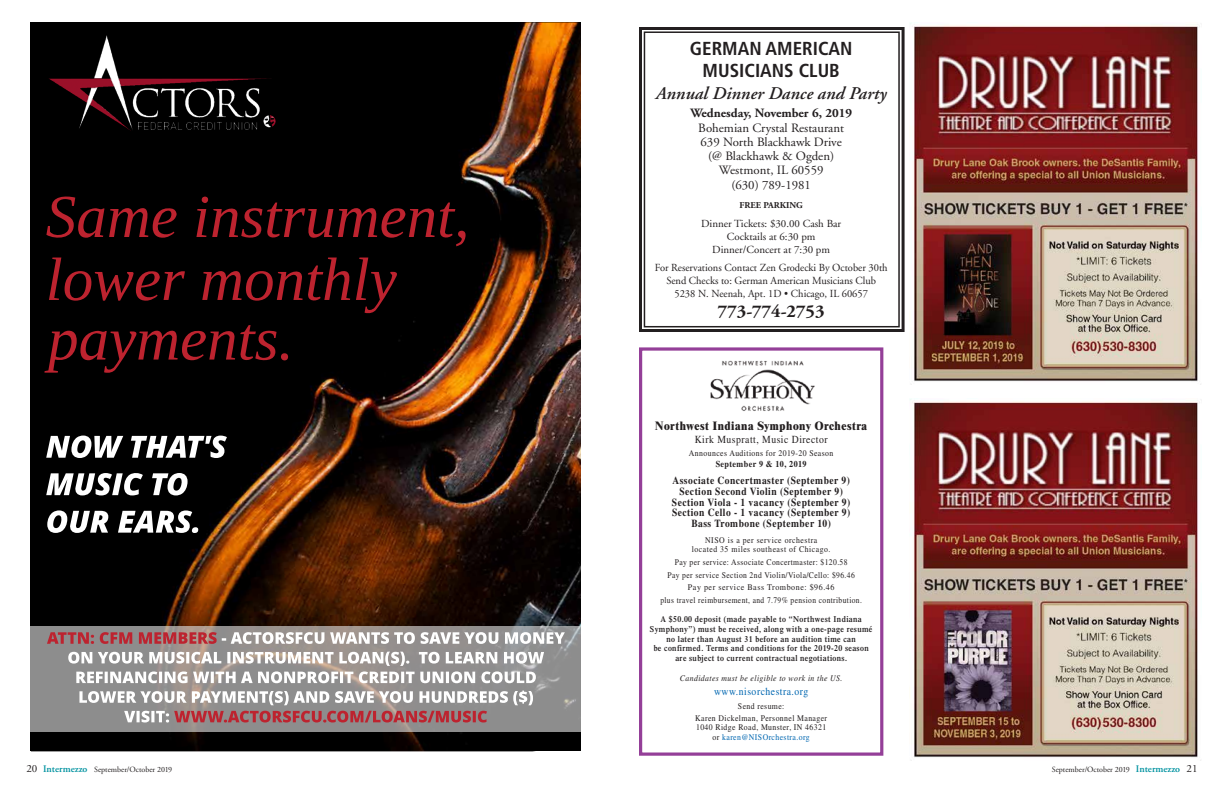
<style>
.page{position:relative;width:1224px;height:792px;background:#fff}
.page>*{position:absolute;margin:0;border:0;box-sizing:border-box;transform-origin:0 0}
.t1{font:700 condensed 18.8px/22.6px "Frutiger";color:#231f20;text-align:center}
.t2{font:700 18px "Adobe Garamond";color:#231f20}
.t3{font:italic 600 17.9px "Adobe Garamond";color:#231f20}
.t4{font:12.7px/14.1px "Adobe Garamond";color:#231f20;text-align:center}
.t5{font:700 12.7px "Adobe Garamond";color:#231f20}
.t6{font:800 11.9px "Times";letter-spacing:.05em;color:#231f20;scale:.9 1}
.t7{font:10.8px/13px "Adobe Garamond";color:#231f20;text-align:center}
.t8{font:700 10.8px/10.8px "Times";letter-spacing:.05em;color:#231f20;text-align:center;scale:.88 1}
.t9{font:10.8px "Times";letter-spacing:.05em;color:#231f20;scale:.9 1}
.t10{font:10.8px "Times";letter-spacing:.05em;color:#0067b1;scale:.9 1}
.t11{font:700 9px "Times";letter-spacing:.05em;color:#231f20;scale:.9 1}
.t12{font:700 8.9px "Adobe Garamond";color:#231f20}
.t13{font:600 8.6px/9.7px "Times";letter-spacing:.05em;color:#231f20;text-align:center;scale:.9 1}
.t14{font:8.6px/9.9px "Times";letter-spacing:.05em;color:#231f20;text-align:center;scale:.9 1}
.t15{font:8.6px/12.6px "Times";letter-spacing:.05em;color:#231f20;text-align:center;scale:.88 1}
.t16{font:italic 8.6px "Times";letter-spacing:.05em;color:#231f20;scale:.9 1}
.t17{font:8px "Adobe Garamond";color:#231f20}
.s1{color:#0067b1}
.s2{font-size:11px}
.s3{font-weight:600;font-size:10px;color:#0092a0}
</style>
<div class="page">
<img style="left:31px;top:22px;width:550px;height:729px">
<div style="left:39px;top:184px;width:464px;height:63px;background:#000"></div>
<svg style="left:46px;top:195px;width:131px;height:45px;background:#2f080b"></svg>
<svg style="left:196px;top:197px;width:273px;height:49px;background:#270709"></svg>
<svg style="left:46px;top:436px;width:77px;height:22px"></svg>
<svg style="left:131px;top:436px;width:96px;height:22px"></svg>
<svg style="left:46px;top:472px;width:97px;height:23px"></svg>
<svg style="left:152px;top:473px;width:36px;height:22px"></svg>
<svg style="left:47px;top:510px;width:61px;height:23px"></svg>
<svg style="left:118px;top:510px;width:80px;height:23px"></svg>
<img style="left:39px;top:247px;width:542px;height:82px">
<svg style="left:49px;top:258px;width:136px;height:43px;background:#2c080b"></svg>
<svg style="left:202px;top:258px;width:148px;height:44px;background:#31090c"></svg>
<svg style="left:356px;top:258px;width:43px;height:49px;background:#2a070a"></svg>
<div style="left:31px;top:627px;width:550px;height:105px;background:#dbdbdb;opacity:.65"></div>
<svg style="left:47px;top:632px;width:47px;height:12px"></svg>
<svg style="left:100px;top:632px;width:32px;height:12px"></svg>
<svg style="left:139px;top:631px;width:185px;height:13px"></svg>
<svg style="left:330px;top:632px;width:85px;height:12px"></svg>
<svg style="left:421px;top:632px;width:77px;height:12px"></svg>
<svg style="left:505px;top:632px;width:60px;height:12px"></svg>
<svg style="left:68px;top:652px;width:476px;height:31px"></svg>
<svg style="left:79px;top:691px;width:250px;height:14px"></svg>
<svg style="left:335px;top:691px;width:78px;height:12px"></svg>
<svg style="left:419px;top:691px;width:114px;height:14px"></svg>
<svg style="left:124px;top:711px;width:363px;height:12px;background:#a9656a"></svg>
<img style="left:45px;top:31px;width:238px;height:111px">
<img style="left:41px;top:307px;width:535px;height:81px">
<svg style="left:44px;top:325px;width:233px;height:49px;background:#2a070a"></svg>
<div style="left:281px;top:353px;width:7px;height:7px;background:#bd232f;border-radius:50%"></div>
<img style="left:910px;top:399px;width:291px;height:362px">
<img style="left:910px;top:23px;width:290px;height:359px">
<div style="left:639px;top:347px;width:244px;height:409px;border:3px solid #943f98"></div>
<img style="left:710px;top:360px;width:105px;height:51px">
<div style="left:639px;top:27px;width:266px;height:305px;border:3px solid #231f20"></div>
<div style="left:644px;top:31px;width:256px;height:296px;border:2px solid #231f20"></div>
<h1 class="t1" style="left:690px;top:37px;width:164px">GERMAN AMERICAN<br>MUSICIANS CLUB</h1>
<h3 class="t3" style="left:656px;top:83px;width:232px">Annual Dinner Dance and Party</h3>
<h3 class="t5" style="left:690px;top:107px;width:163px">Wednesday, November 6, 2019</h3>
<h3 class="t4" style="left:698px;top:121px;width:147px">Bohemian Crystal Restaurant<br>639 North Blackhawk Drive (@ Blackhawk &amp; Ogden)<br>Westmont, IL 60559</h3>
<h3 class="t4" style="left:731px;top:178px;width:81px">(630) 789-1981</h3>
<p class="t12" style="left:740px;top:200px;width:65px">FREE PARKING</p>
<p class="t7" style="left:701px;top:217px;width:141px">Dinner Tickets: $30.00 Cash Bar<br>Cocktails at 6:30 pm<br>Dinner/Concert at 7:30 pm</p>
<p class="t7" style="left:655px;top:262px;width:234px">For Reservations Contact Zen Grodecki By October 30th<br>Send Checks to: German American Musicians Club<br>5238 N. Neenah, Apt. 1D • Chicago, IL 60657</p>
<h2 class="t2" style="left:718px;top:302px;width:108px">773-774-2753</h2>
<h3 class="t6" style="left:655px;top:418px;width:237px">Northwest Indiana Symphony Orchestra</h3>
<p class="t9" style="left:695px;top:433px;width:149px">Kirk Muspratt, Music Director</p>
<p class="t14" style="left:689px;top:448px;width:162px">Announces Auditions for 2019-20 Season</p>
<p class="t11" style="left:716px;top:458px;width:103px">September 9 &amp; 10, 2019</p>
<p class="t8" style="left:672px;top:475px;width:204px">Associate Concertmaster (September 9)<br>Section Second Violin (September 9)<br>Section Viola - 1 vacancy (September 9)<br>Section Cello - 1 vacancy (September 9)<br>Bass Trombone (September 10)</p>
<p class="t14" style="left:692px;top:535px;width:156px">NISO is a per service orchestra located 35 miles southeast of Chicago.</p>
<p class="t15" style="left:660px;top:556px;width:231px">Pay per service: Associate Concertmaster: $120.58<br>Pay per service Section 2nd Violin/Viola/Cello: $96.46<br>Pay per service Bass Trombone: $96.46<br>plus travel reimbursement, and 7.79% pension contribution.</p>
<p class="t13" style="left:650px;top:614px;width:249px">A $50.00 deposit (made payable to “Northwest Indiana Symphony”) must be received, along with a one-page resumé no later than August 31 before an audition time can<br>be confirmed. Terms and conditions for the 2019-20 season are subject to current contractual negotiations.</p>
<p class="t16" style="left:680px;top:673px;width:182px">Candidates must be eligible to work in the US.</p>
<p class="t10" style="left:714px;top:685px;width:106px">www.nisorchestra.org</p>
<p class="t14" style="left:695px;top:700px;width:148px;line-height:11.5px">Send resume:<br>Karen Dickelman, Personnel Manager</p>
<p class="t14" style="left:696px;top:722px;width:146px;line-height:10.3px">1040 Ridge Road, Munster, IN 46321 or <span class="s1">karen@NISOrchestra.org</span></p>
<p class="t17" style="left:26px;top:765px;width:147px"><span class="s2">20</span> <span class="s3">Intermezzo</span> September/October 2019</p>
<p class="t17" style="left:1052px;top:765px;width:147px">September/October 2019 <span class="s3">Intermezzo</span> <span class="s2">21</span></p>
</div>
